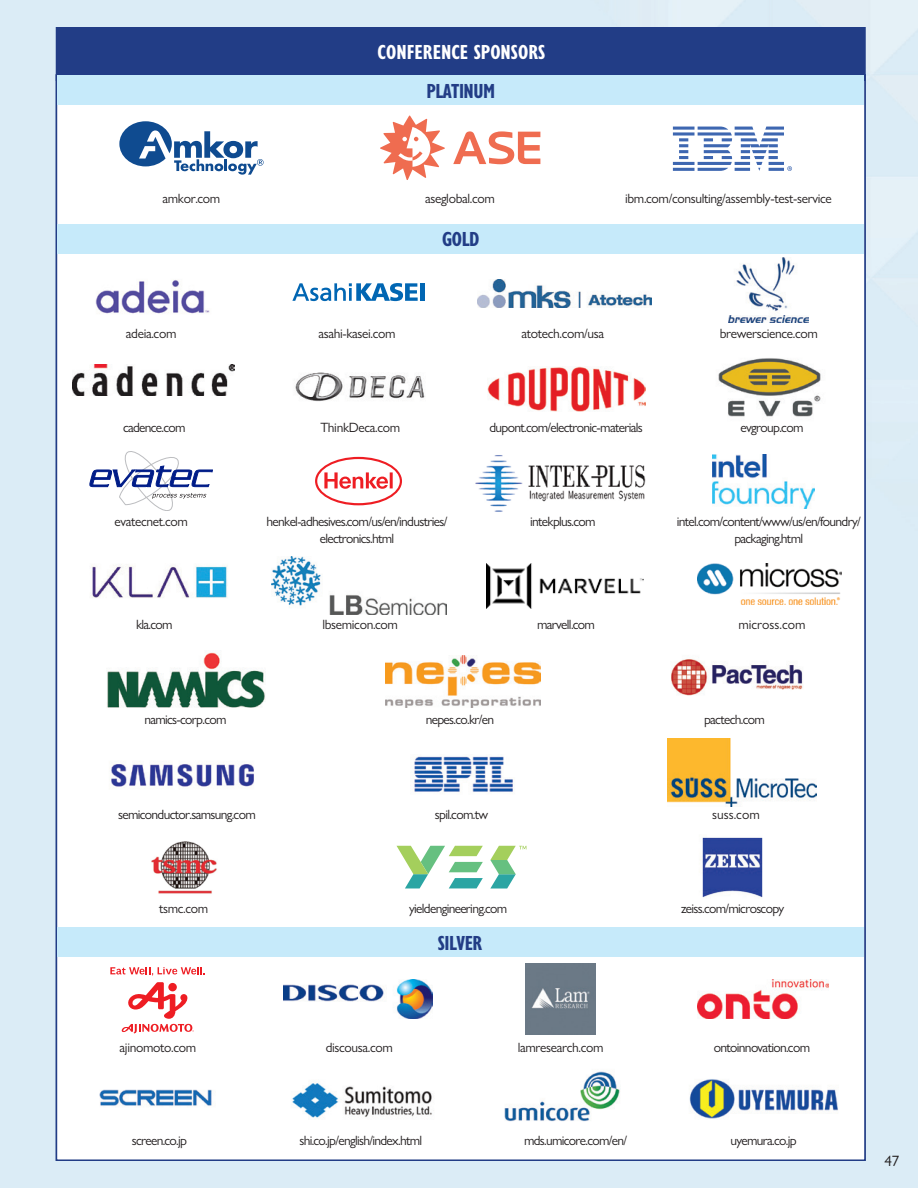
<style>
.page{position:relative;width:918px;height:1188px;background:#dbecf6}
.page>*{position:absolute;margin:0;border:0;box-sizing:border-box;transform-origin:0 0}
.t1{font:700 condensed 21px "Gill Sans Nova";color:#fff}
.t2{font:700 condensed 21px "Gill Sans Nova";letter-spacing:-.025em;color:#223d86}
.t3{font:15px "Gill Sans Nova";color:#231f20}
._2016-Title{font:13.5px "Gill Sans Nova";letter-spacing:-.025em;color:#231f20}
._2024Numbers{font:13.5px/16.2px "Gill Sans Nova";letter-spacing:-.05em;color:#231f20;text-align:center}
._2016-Title-2{font:13.5px/16.2px "Gill Sans Nova";letter-spacing:-.05em;color:#231f20;text-align:center}
._10-Time{font:13.5px "Gill Sans Nova";color:#231f20}
</style>
<div class="page">
<div style="left:56px;top:74px;width:810px;height:1087px;background:#fff;border:2px solid #223d86"></div>
<div style="left:56px;top:27px;width:810px;height:54px;background:#223d86"></div>
<div style="left:57px;top:76px;width:807px;height:29px;background:#c6eafa"></div>
<div style="left:57px;top:224px;width:807px;height:29px;background:#c6eafa"></div>
<div style="left:57px;top:928px;width:807px;height:29px;background:#c6eafa"></div>
<svg style="left:453px;top:131px;width:87px;height:33px"></svg>
<svg style="left:380px;top:115px;width:65px;height:65px"></svg>
<svg style="left:119px;top:121px;width:145px;height:54px"></svg>
<img style="left:72px;top:365px;width:163px;height:31px">
<img style="left:295px;top:372px;width:130px;height:30px">
<img style="left:487px;top:366px;width:158px;height:46px">
<img style="left:698px;top:563px;width:143px;height:41px">
<img style="left:272px;top:557px;width:175px;height:57px">
<img style="left:487px;top:563px;width:156px;height:46px">
<img style="left:107px;top:652px;width:158px;height:56px">
<img style="left:667px;top:739px;width:149px;height:68px">
<div style="left:420px;top:283px;width:5px;height:18px;background:#0166b3"></div>
<svg style="left:292px;top:283px;width:126px;height:18px"></svg>
<img style="left:477px;top:280px;width:175px;height:28px">
<img style="left:95px;top:280px;width:115px;height:34px">
<img style="left:729px;top:258px;width:80px;height:65px">
<svg style="left:90px;top:451px;width:123px;height:60px"></svg>
<img style="left:386px;top:656px;width:155px;height:52px">
<img style="left:111px;top:761px;width:143px;height:27px">
<img style="left:414px;top:756px;width:99px;height:36px">
<img style="left:671px;top:659px;width:132px;height:37px">
<img style="left:718px;top:358px;width:103px;height:59px">
<img style="left:525px;top:964px;width:70px;height:70px">
<svg style="left:397px;top:846px;width:86px;height:42px"></svg>
<svg style="left:490px;top:846px;width:36px;height:43px"></svg>
<img style="left:151px;top:841px;width:66px;height:53px">
<img style="left:700px;top:837px;width:63px;height:61px">
<svg style="left:673px;top:127px;width:119px;height:44px"></svg>
<svg style="left:315px;top:457px;width:87px;height:48px"></svg>
<img style="left:713px;top:454px;width:101px;height:54px">
<img style="left:697px;top:979px;width:131px;height:40px">
<img style="left:504px;top:1071px;width:116px;height:51px">
<img style="left:689px;top:1079px;width:149px;height:40px">
<svg style="left:110px;top:967px;width:95px;height:67px"></svg>
<img style="left:284px;top:979px;width:149px;height:40px">
<img style="left:90px;top:565px;width:138px;height:33px">
<img style="left:475px;top:455px;width:171px;height:57px">
<img style="left:99px;top:1089px;width:113px;height:17px">
<img style="left:292px;top:1083px;width:140px;height:35px">
<p class="t1" style="left:378px;top:38px;width:169px">CONFERENCE SPONSORS</p>
<p class="t2" style="left:426px;top:77px;width:70px">PLATINUM</p>
<p class="_2016-Title" style="left:163px;top:190px;width:59px">amkor.com</p>
<p class="_2016-Title" style="left:425px;top:190px;width:71px">aseglobal.com</p>
<p class="_2016-Title" style="left:625px;top:190px;width:208px">ibm.com/consulting/assembly-test-service</p>
<p class="t2" style="left:442px;top:225px;width:39px">GOLD</p>
<p class="_2016-Title" style="left:126px;top:325px;width:52px">adeia.com</p>
<p class="_2016-Title" style="left:318px;top:325px;width:79px">asahi-kasei.com</p>
<p class="_2016-Title" style="left:521px;top:325px;width:84px">atotech.com/usa</p>
<p class="_2016-Title" style="left:720px;top:325px;width:100px">brewerscience.com</p>
<p class="_2016-Title-2" style="left:123px;top:419px;width:64px">cadence.com</p>
<p class="_2016-Title" style="left:320px;top:419px;width:81px">ThinkDeca.com</p>
<p class="_2016-Title-2" style="left:489px;top:419px;width:155px">dupont.com/electronic-materials</p>
<p class="_2024Numbers" style="left:741px;top:419px;width:64px">evgroup.com</p>
<p class="_2016-Title" style="left:114px;top:514px;width:75px">evatecnet.com</p>
<p class="_2016-Title-2" style="left:267px;top:514px;width:182px">henkel-adhesives.com/us/en/industries/ electronics.html</p>
<p class="_2024Numbers" style="left:530px;top:514px;width:67px">intekplus.com</p>
<p class="_2024Numbers" style="left:677px;top:514px;width:186px">intel.com/content/www/us/en/foundry/ packaging.html</p>
<p class="_2016-Title" style="left:136px;top:616px;width:38px">kla.com</p>
<p class="_2016-Title" style="left:322px;top:616px;width:77px">lbsemicon.com</p>
<p class="_2016-Title-2" style="left:537px;top:616px;width:59px">marvell.com</p>
<p class="_10-Time" style="left:738px;top:616px;width:69px">micross.com</p>
<p class="_2016-Title-2" style="left:144px;top:711px;width:84px">namics-corp.com</p>
<p class="_2016-Title-2" style="left:426px;top:711px;width:70px">nepes.co.kr/en</p>
<p class="_2024Numbers" style="left:704px;top:711px;width:62px">pactech.com</p>
<p class="_2024Numbers" style="left:118px;top:806px;width:139px">semiconductor.samsung.com</p>
<p class="_2016-Title-2" style="left:435px;top:806px;width:55px">spil.com.tw</p>
<p class="_2016-Title" style="left:712px;top:806px;width:49px">suss.com</p>
<p class="_2016-Title" style="left:159px;top:900px;width:51px">tsmc.com</p>
<p class="_2016-Title-2" style="left:409px;top:900px;width:100px">yieldengineering.com</p>
<p class="_2016-Title-2" style="left:681px;top:900px;width:105px">zeiss.com/microscopy</p>
<p class="t2" style="left:438px;top:929px;width:46px">SILVER</p>
<p class="_2016-Title" style="left:120px;top:1039px;width:78px">ajinomoto.com</p>
<p class="_2016-Title" style="left:326px;top:1039px;width:69px">discousa.com</p>
<p class="_2016-Title" style="left:518px;top:1039px;width:87px">lamresearch.com</p>
<p class="_2024Numbers" style="left:714px;top:1039px;width:98px">ontoinnovation.com</p>
<p class="_2024Numbers" style="left:132px;top:1132px;width:57px">screen.co.jp</p>
<p class="_2024Numbers" style="left:299px;top:1132px;width:124px">shi.co.jp/english/index.html</p>
<p class="_2024Numbers" style="left:524px;top:1132px;width:105px">mds.umicore.com/en/</p>
<p class="_2024Numbers" style="left:730px;top:1132px;width:68px">uyemura.co.jp</p>
<p class="t3" style="left:884px;top:1152px;width:16px">47</p>
</div>
